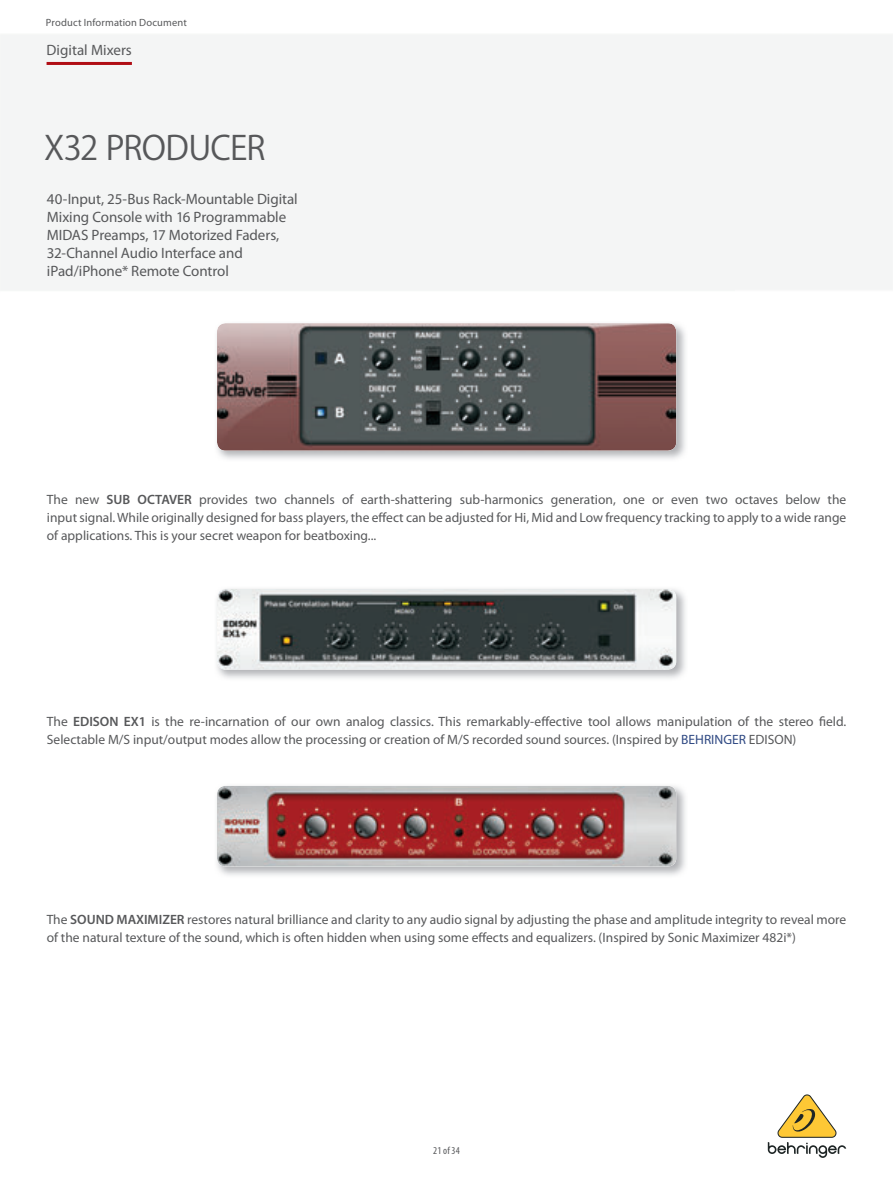
<style>
.page{position:relative;width:893px;height:1188px;background:#fff}
.page>*{position:absolute;margin:0;border:0;box-sizing:border-box;transform-origin:0 0}
.t1{font:33px "Koz Go Pro Regular 90 pv RKSJ H";letter-spacing:-.02em;color:#57585a}
.t2{font:15px/18px "Myriad Pro";letter-spacing:-.005em;color:#57585a}
.t3{font:13.5px/18px "Myriad Pro";color:#57585a}
.t4{font:10.5px "Myriad Pro";letter-spacing:.015em;color:#57585a}
.t5{font:condensed 10.5px "Myriad Pro";color:#57585a}
.s1{font-weight:600}
.s2{color:#2f4983}
</style>
<div class="page">
<hr style="left:47px;top:62px;width:85px;height:3px;background:#b00d15">
<svg style="left:768px;top:1094px;width:78px;height:64px"></svg>
<img style="left:215px;top:322px;width:472px;height:137px">
<img style="left:217px;top:323px;width:459px;height:128px;border-radius:9px">
<img style="left:217px;top:589px;width:469px;height:90px">
<img style="left:217px;top:589px;width:459px;height:81px;border-radius:9px">
<img style="left:217px;top:785px;width:469px;height:91px">
<img style="left:217px;top:786px;width:459px;height:81px;border-radius:9px">
<p class="t4" style="left:46px;top:18px;width:142px">Product Information Document</p>
<p class="t2" style="left:47px;top:42px;width:87px">Digital Mixers</p>
<h1 class="t1" style="left:44px;top:135px;width:223px">X32 PRODUCER</h1>
<p class="t2" style="left:47px;top:191px;width:252px">40-Input, 25-Bus Rack-Mountable Digital Mixing Console with 16 Programmable MIDAS Preamps, 17 Motorized Faders, 32-Channel Audio Interface and iPad/iPhone* Remote Control</p>
<p class="t3" style="left:47px;top:492px;width:801px;text-align:justify">The new <span class="s1">SUB OCTAVER</span> provides two channels of earth-shattering sub-harmonics generation, one or even two octaves below the input signal. While originally designed for bass players, the effect can be adjusted for Hi, Mid and Low frequency tracking to apply to a wide range of applications. This is your secret weapon for beatboxing...</p>
<p class="t3" style="left:47px;top:714px;width:801px">The <span class="s1">EDISON EX1</span> is the re-incarnation of our own analog classics. This remarkably-effective tool allows manipulation of the stereo field.<br>Selectable M/S input/output modes allow the processing or creation of M/S recorded sound sources. (Inspired by <span class="s2">BEHRINGER</span> EDISON)</p>
<p class="t3" style="left:47px;top:912px;width:801px">The <span class="s1">SOUND MAXIMIZER</span> restores natural brilliance and clarity to any audio signal by adjusting the phase and amplitude integrity to reveal more of the natural texture of the sound, which is often hidden when using some effects and equalizers. (Inspired by Sonic Maximizer 482i*)</p>
<p class="t5" style="left:433px;top:1147px;width:28px">21 of 34</p>
</div>
